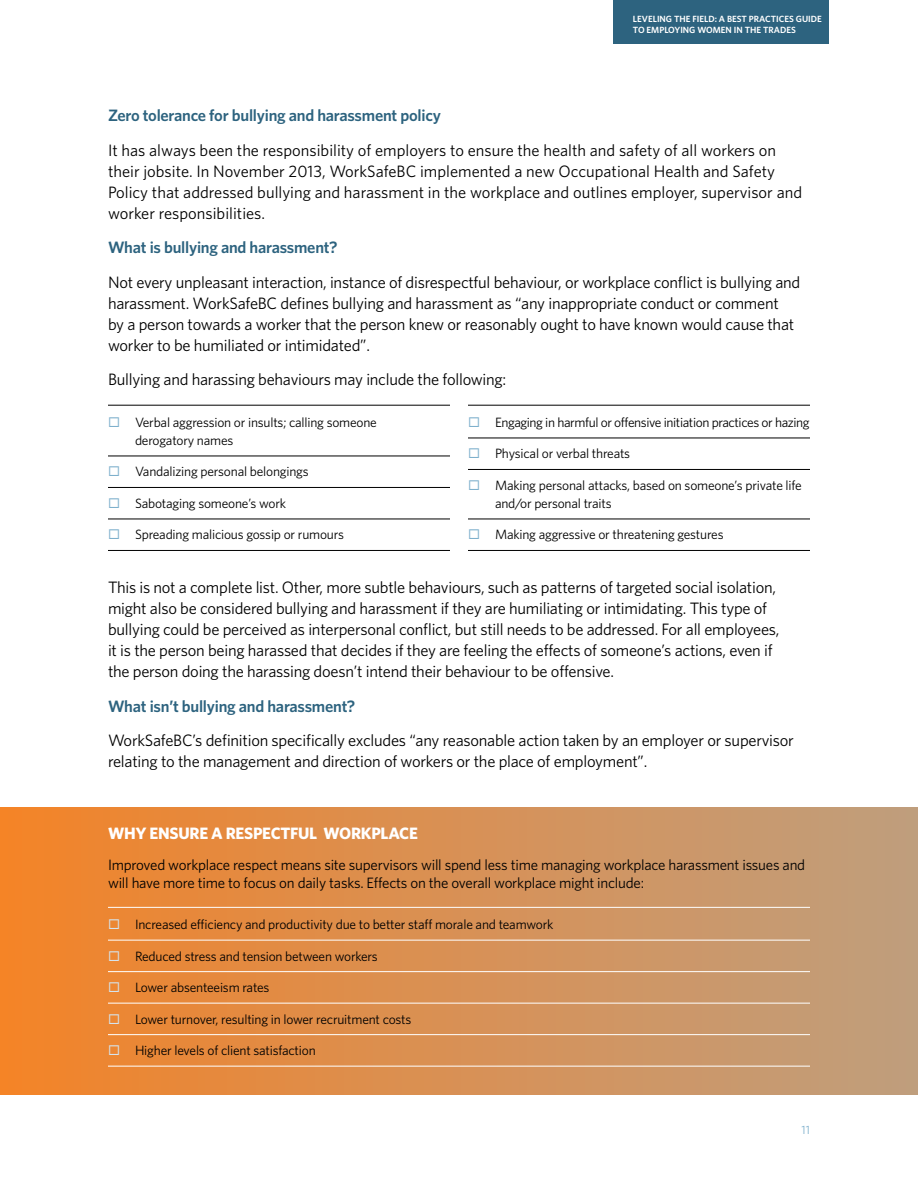
<style>
.page{position:relative;width:918px;height:1188px;background:#fff}
.page>*{position:absolute;margin:0;border:0;box-sizing:border-box;transform-origin:0 0}
.t1{font:16.5px/21px "Whitney";letter-spacing:-.015em;color:#000}
.t2{font:600 16.5px "Whitney";letter-spacing:-.015em;color:#2d637f}
.t3{font:700 16.5px "Whitney";letter-spacing:-.015em;color:#fff}
.t4{font:15px/18px "Whitney";letter-spacing:-.015em;color:#000}
.t5{font:13.5px/18px "Whitney";letter-spacing:-.015em;color:#000}
.t6{font:12px "Whitney";color:#7eb0cc}
.t7{font:600 9px/10.8px "Whitney";color:#fff}
</style>
<div class="page">
<div style="left:613px;top:0;width:216px;height:44px;background:#2d637f"></div>
<div style="left:0;top:808px;width:918px;height:286px;background:linear-gradient(to right,#f2842a,#bf9e7f)"></div>
<hr style="left:108px;top:907px;width:702px;height:1px;background:#fff">
<hr style="left:108px;top:940px;width:702px;height:1px;background:#fff">
<hr style="left:108px;top:971px;width:702px;height:1px;background:#fff">
<hr style="left:108px;top:1003px;width:702px;height:1px;background:#fff">
<hr style="left:108px;top:1034px;width:702px;height:1px;background:#fff">
<hr style="left:108px;top:1066px;width:702px;height:1px;background:#fff">
<hr style="left:108px;top:405px;width:342px;height:1px;background:#000">
<hr style="left:108px;top:456px;width:342px;height:1px;background:#000">
<hr style="left:108px;top:487px;width:342px;height:1px;background:#000">
<hr style="left:108px;top:519px;width:342px;height:1px;background:#000">
<hr style="left:108px;top:550px;width:342px;height:1px;background:#000">
<hr style="left:468px;top:405px;width:342px;height:1px;background:#000">
<hr style="left:468px;top:438px;width:342px;height:1px;background:#000">
<hr style="left:468px;top:469px;width:342px;height:1px;background:#000">
<hr style="left:468px;top:519px;width:342px;height:1px;background:#000">
<hr style="left:468px;top:550px;width:342px;height:1px;background:#000">
<svg style="left:109px;top:919px;width:10px;height:10px"></svg>
<svg style="left:109px;top:951px;width:10px;height:10px"></svg>
<svg style="left:109px;top:982px;width:10px;height:10px"></svg>
<svg style="left:109px;top:1014px;width:10px;height:10px"></svg>
<svg style="left:109px;top:1045px;width:10px;height:10px"></svg>
<p class="t7" style="left:633px;top:13px;width:190px">leveling the field: A best practices guide to employing women in the trades</p>
<p class="t2" style="left:108px;top:104px;width:334px">Zero tolerance for bullying and harassment policy</p>
<p class="t1" style="left:108px;top:139px;width:696px">It has always been the responsibility of employers to ensure the health and safety of all workers on their jobsite. In November 2013, WorkSafeBC implemented a new Occupational Health and Safety Policy that addressed bullying and harassment in the workplace and outlines employer, supervisor and worker responsibilities.</p>
<p class="t2" style="left:108px;top:237px;width:231px">What is bullying and harassment?</p>
<p class="t1" style="left:108px;top:271px;width:694px">Not every unpleasant interaction, instance of disrespectful behaviour, or workplace conflict is bullying and harassment. WorkSafeBC defines bullying and harassment as “any inappropriate conduct or comment<br>by a person towards a worker that the person knew or reasonably ought to have known would cause that worker to be humiliated or intimidated”.</p>
<p class="t1" style="left:108px;top:369px;width:400px">Bullying and harassing behaviours may include the following:</p>
<p class="t5" style="left:495px;top:413px;width:316px">Engaging in harmful or offensive initiation practices or hazing</p>
<p class="t5" style="left:495px;top:445px;width:137px">Physical or verbal threats</p>
<p class="t5" style="left:495px;top:476px;width:308px">Making personal attacks, based on someone’s private life and/or personal traits</p>
<p class="t5" style="left:495px;top:526px;width:230px">Making aggressive or threatening gestures</p>
<p class="t1" style="left:108px;top:577px;width:673px">This is not a complete list. Other, more subtle behaviours, such as patterns of targeted social isolation, might also be considered bullying and harassment if they are humiliating or intimidating. This type of bullying could be perceived as interpersonal conflict, but still needs to be addressed. For all employees, it is the person being harassed that decides if they are feeling the effects of someone’s actions, even if the person doing the harassing doesn’t intend their behaviour to be offensive.</p>
<p class="t2" style="left:108px;top:695px;width:249px">What isn’t bullying and harassment?</p>
<p class="t1" style="left:108px;top:730px;width:687px">WorkSafeBC’s definition specifically excludes “any reasonable action taken by an employer or supervisor relating to the management and direction of workers or the place of employment”.</p>
<p class="t5" style="left:135px;top:413px;width:243px">Verbal aggression or insults; calling someone derogatory names</p>
<p class="t5" style="left:135px;top:463px;width:175px">Vandalizing personal belongings</p>
<p class="t5" style="left:135px;top:494px;width:153px">Sabotaging someone’s work</p>
<p class="t5" style="left:135px;top:526px;width:211px">Spreading malicious gossip or rumours</p>
<p class="t3" style="left:108px;top:823px;width:311px">WHY ENSURE A RESPECTFUL WORKPLACE</p>
<p class="t4" style="left:108px;top:856px;width:699px">Improved workplace respect means site supervisors will spend less time managing workplace harassment issues and will have more time to focus on daily tasks. Effects on the overall workplace might include:</p>
<p class="t5" style="left:135px;top:915px;width:420px">Increased efficiency and productivity due to better staff morale and teamwork</p>
<p class="t5" style="left:135px;top:947px;width:244px">Reduced stress and tension between workers</p>
<p class="t5" style="left:135px;top:978px;width:136px">Lower absenteeism rates</p>
<p class="t5" style="left:135px;top:1010px;width:278px">Lower turnover, resulting in lower recruitment costs</p>
<p class="t5" style="left:135px;top:1041px;width:182px">Higher levels of client satisfaction</p>
<p class="t6" style="left:801px;top:1122px;width:10px">11</p>
</div>
